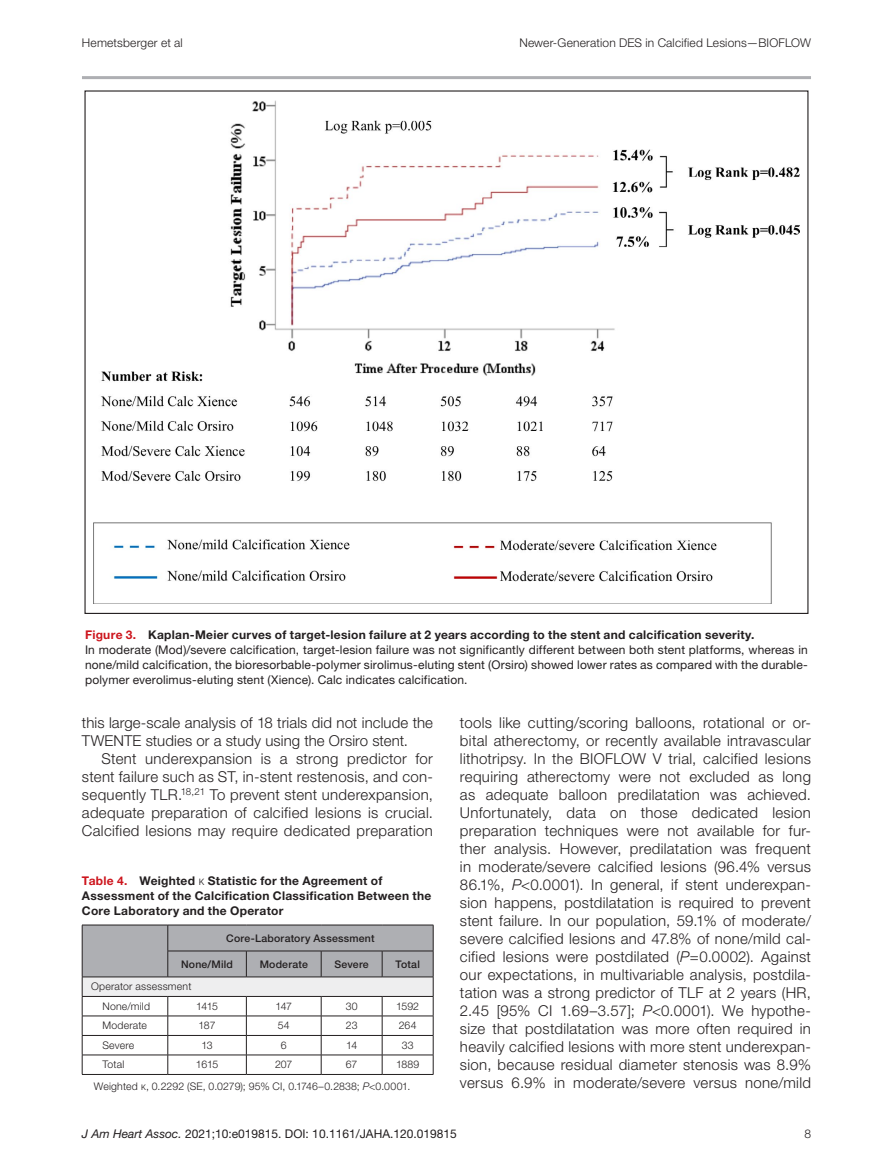
<style>
.page{position:relative;width:893px;height:1174px;background:#fff}
.page>*{position:absolute;margin:0;border:0;box-sizing:border-box;transform-origin:0 0}
.t1{font:300 15px/18px "Helvetica Neue LT Std";letter-spacing:.01em;color:#231f20;text-align:justify}
.t2{font:12px/15px "Helvetica Neue LT Std";letter-spacing:.01em;color:#231f20}
.t3{font:700 12px/15px "Helvetica Neue LT Std";letter-spacing:.025em;color:#231f20}
.t4{font:300 12px "Helvetica Neue LT Std";letter-spacing:.015em;color:#231f20}
.t5{font:300 10.5px/19.5px "Helvetica Neue LT Std";letter-spacing:.015em;color:#231f20}
.t6{font:500 10.5px "Helvetica Neue LT Std";letter-spacing:.02em;color:#231f20}
.s1{font-weight:700;color:#cd151d}
.s2{font-weight:700}
.s3{color:#cd151d}
.s4{font-family:"Noto Sans";font-weight:300}
.s5{font-family:"Noto Sans"}
.s6{font-style:italic}
</style>
<div class="page">
<img style="left:94px;top:101px;width:705px;height:503px">
<hr style="left:82px;top:924px;width:86px;height:1px;background:#231f20">
<hr style="left:168px;top:924px;width:78px;height:1px;background:#231f20">
<hr style="left:246px;top:924px;width:75px;height:1px;background:#231f20">
<hr style="left:321px;top:924px;width:61px;height:1px;background:#231f20">
<hr style="left:382px;top:924px;width:51px;height:1px;background:#231f20">
<hr style="left:82px;top:1074px;width:86px;height:1px;background:#231f20">
<hr style="left:168px;top:1074px;width:78px;height:1px;background:#231f20">
<hr style="left:246px;top:1074px;width:75px;height:1px;background:#231f20">
<hr style="left:321px;top:1074px;width:61px;height:1px;background:#231f20">
<svg style="left:82px;top:925px;width:352px;height:149px"></svg>
<hr style="left:382px;top:1074px;width:51px;height:1px;background:#231f20">
<hr style="left:82px;top:76px;width:729px;height:3px;background:#aeafb3">
<p class="t4" style="left:82px;top:35px;width:102px">Hemetsberger et al</p>
<p class="t4" style="left:519px;top:35px;width:293px">Newer-Generation DES in Calcified Lesions—BIOFLOW</p>
<p class="t2" style="left:85px;top:627px;width:724px"><span class="s1">Figure 3.</span> <span class="s2">Kaplan-Meier curves of target-lesion failure at 2 years according to the stent and calcification severity.<br></span>In moderate (Mod)/severe calcification, target-lesion failure was not significantly different between both stent platforms, whereas in none/mild calcification, the bioresorbable-polymer sirolimus-eluting stent (Orsiro) showed lower rates as compared with the durable&shy;polymer everolimus-eluting stent (Xience). Calc indicates calcification.</p>
<p class="t1" style="left:82px;top:713px;width:353px">this large-scale analysis of 18 trials did not include the<br>TWENTE studies or a study using the Orsiro stent.</p>
<p class="t1" style="left:82px;top:749px;width:353px;text-indent:20px">Stent underexpansion is a strong predictor for stent failure such as ST, in-stent restenosis, and con&shy;sequently TLR.<sup>18,21</sup> To prevent stent underexpansion, adequate preparation of calcified lesions is crucial.<br>Calcified lesions may require dedicated preparation</p>
<p class="t3" style="left:82px;top:873px;width:351px"><span class="s3">Table 4.</span> Weighted <span class="s4">κ</span> Statistic for the Agreement of<br>Assessment of the Calcification Classification Between the<br>Core Laboratory and the Operator</p>
<p class="t6" style="left:226px;top:931px;width:150px">Core-Laboratory Assessment</p>
<p class="t6" style="left:181px;top:957px;width:53px">None/Mild</p>
<p class="t6" style="left:260px;top:957px;width:50px">Moderate</p>
<p class="t6" style="left:334px;top:957px;width:36px">Severe</p>
<p class="t6" style="left:395px;top:957px;width:26px">Total</p>
<p class="t5" style="left:102px;top:976px;width:91px;text-indent:-11px">Operator assessment<br>None/mild</p>
<p class="t5" style="left:196px;top:996px;width:23px">1415</p>
<p class="t5" style="left:276px;top:996px;width:18px">147</p>
<p class="t5" style="left:346px;top:996px;width:13px">30</p>
<p class="t5" style="left:396px;top:996px;width:24px">1592</p>
<p class="t5" style="left:102px;top:1015px;width:46px">Moderate</p>
<p class="t5" style="left:199px;top:1015px;width:18px">187</p>
<p class="t5" style="left:278px;top:1015px;width:13px">54</p>
<p class="t5" style="left:346px;top:1015px;width:13px">23</p>
<p class="t5" style="left:399px;top:1015px;width:19px">264</p>
<p class="t5" style="left:102px;top:1035px;width:33px">Severe</p>
<p class="t5" style="left:201px;top:1035px;width:13px">13</p>
<p class="t5" style="left:281px;top:1035px;width:7px">6</p>
<p class="t5" style="left:346px;top:1035px;width:13px">14</p>
<p class="t5" style="left:402px;top:1035px;width:13px">33</p>
<p class="t5" style="left:102px;top:1054px;width:23px">Total</p>
<p class="t5" style="left:196px;top:1054px;width:24px">1615</p>
<p class="t5" style="left:275px;top:1054px;width:19px">207</p>
<p class="t5" style="left:346px;top:1054px;width:13px">67</p>
<p class="t5" style="left:94px;top:1053px;width:327px;line-height:21.9px;text-indent:302px">1889<br>Weighted <span class="s5">κ</span>, 0.2292 (SE, 0.0279); 95% CI, 0.1746–0.2838; <span class="s6">P</span>&lt;0.0001.</p>
<p class="t1" style="left:460px;top:713px;width:353px">tools like cutting/scoring balloons, rotational or or&shy;bital atherectomy, or recently available intravascular lithotripsy. In the BIOFLOW V trial, calcified lesions requiring atherectomy were not excluded as long as adequate balloon predilatation was achieved.<br>Unfortunately, data on those dedicated lesion preparation techniques were not available for fur&shy;ther analysis. However, predilatation was frequent in moderate/severe calcified lesions (96.4% versus 86.1%, <span class="s6">P</span>&lt;0.0001). In general, if stent underexpan&shy;sion happens, postdilatation is required to prevent stent failure. In our population, 59.1% of moderate/ severe calcified lesions and 47.8% of none/mild cal&shy;cified lesions were postdilated (<span class="s6">P</span>=0.0002). Against our expectations, in multivariable analysis, postdila&shy;tation was a strong predictor of TLF at 2 years (HR, 2.45 [95% CI 1.69–3.57]; <span class="s6">P</span>&lt;0.0001). We hypothe&shy;size that postdilatation was more often required in heavily calcified lesions with more stent underexpan&shy;sion, because residual diameter stenosis was 8.9% versus 6.9% in moderate/severe versus none/mild</p>
<p class="t2" style="left:82px;top:1126px;width:376px"><span class="s6">J Am Heart Assoc.</span> 2021;10:e019815. DOI: 10.1161/JAHA.120.019815</p>
<p class="t4" style="left:804px;top:1126px;width:8px">8</p>
</div>
